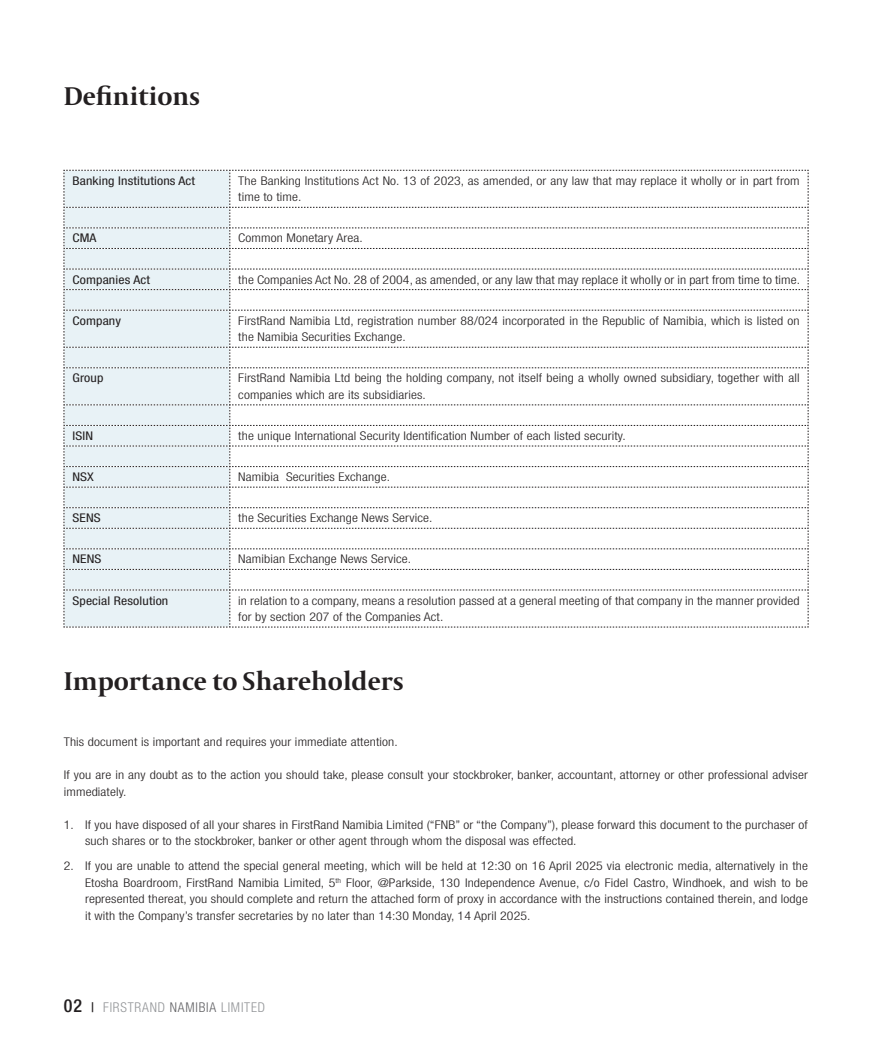
<style>
.page{position:relative;width:893px;height:1063px;background:#fff}
.page>*{position:absolute;margin:0;border:0;box-sizing:border-box;transform-origin:0 0}
.Main_heading_2024{font:700 27px "Capitolium 2";color:#231f20}
.t1{font:300 condensed 13.5px "Helvetica Neue LT Std";letter-spacing:.06em;color:#939598}
.Bodycopy_2024{font:300 condensed 12px/16.5px "Helvetica Neue LT Std";letter-spacing:.01em;color:#231f20;scale:1.15 1}
.Bodycopy_2024-2{font:condensed 12px "Helvetica Neue LT Std";letter-spacing:.01em;color:#231f20;scale:1.15 1}
.s1{font-weight:500;font-size:18px;color:#231f20}
.s2{font-weight:500;color:#231f20}
.s3{color:#636366}
</style>
<div class="page">
<svg style="left:64px;top:170px;width:745px;height:458px"></svg>
<p class="Main_heading_2024" style="left:64px;top:78px;width:138px">Definitions</p>
<p class="Bodycopy_2024-2" style="left:72px;top:174px;width:108px">Banking Institutions Act</p>
<p class="Bodycopy_2024" style="left:238px;top:172px;width:489px">The Banking Institutions Act No. 13 of 2023, as amended, or any law that may replace it wholly or in part from time to time.</p>
<p class="Bodycopy_2024-2" style="left:72px;top:231px;width:22px">CMA</p>
<p class="Bodycopy_2024" style="left:238px;top:230px;width:110px">Common Monetary Area.</p>
<p class="Bodycopy_2024-2" style="left:72px;top:272px;width:69px">Companies Act</p>
<p class="Bodycopy_2024" style="left:238px;top:271px;width:490px">the Companies Act No. 28 of 2004, as amended, or any law that may replace it wholly or in part from time to time.</p>
<p class="Bodycopy_2024-2" style="left:72px;top:314px;width:44px">Company</p>
<p class="Bodycopy_2024" style="left:238px;top:312px;width:490px">FirstRand Namibia Ltd, registration number 88/024 incorporated in the Republic of Namibia, which is listed on the Namibia Securities Exchange.</p>
<p class="Bodycopy_2024-2" style="left:72px;top:371px;width:28px">Group</p>
<p class="Bodycopy_2024" style="left:238px;top:370px;width:490px">FirstRand Namibia Ltd being the holding company, not itself being a wholly owned subsidiary, together with all companies which are its subsidiaries.</p>
<p class="Bodycopy_2024-2" style="left:72px;top:429px;width:19px">ISIN</p>
<p class="Bodycopy_2024" style="left:238px;top:427px;width:338px">the unique International Security Identification Number of each listed security.</p>
<p class="Bodycopy_2024-2" style="left:72px;top:470px;width:20px">NSX</p>
<p class="Bodycopy_2024" style="left:238px;top:469px;width:133px">Namibia Securities Exchange.</p>
<p class="Bodycopy_2024-2" style="left:72px;top:511px;width:26px">SENS</p>
<p class="Bodycopy_2024" style="left:238px;top:510px;width:170px">the Securities Exchange News Service.</p>
<p class="Bodycopy_2024-2" style="left:72px;top:552px;width:27px">NENS</p>
<p class="Bodycopy_2024" style="left:238px;top:551px;width:152px">Namibian Exchange News Service.</p>
<p class="Bodycopy_2024-2" style="left:72px;top:593px;width:85px">Special Resolution</p>
<p class="Bodycopy_2024" style="left:238px;top:592px;width:490px">in relation to a company, means a resolution passed at a general meeting of that company in the manner provided for by section 207 of the Companies Act.</p>
<p class="Main_heading_2024" style="left:64px;top:663px;width:341px">Importance to Shareholders</p>
<p class="Bodycopy_2024" style="left:64px;top:734px;width:292px">This document is important and requires your immediate attention.</p>
<p class="Bodycopy_2024" style="left:64px;top:767px;width:649px">If you are in any doubt as to the action you should take, please consult your stockbroker, banker, accountant, attorney or other professional adviser immediately.</p>
<p class="Bodycopy_2024" style="left:85px;top:816px;width:630px;text-indent:-21px">1. If you have disposed of all your shares in FirstRand Namibia Limited (“FNB” or “the Company”), please forward this document to the purchaser of such shares or to the stockbroker, banker or other agent through whom the disposal was effected.</p>
<p class="Bodycopy_2024" style="left:85px;top:858px;width:630px;text-align:justify;text-indent:-21px">2. If you are unable to attend the special general meeting, which will be held at 12:30 on 16 April 2025 via electronic media, alternatively in the Etosha Boardroom, FirstRand Namibia Limited, 5<sup>th</sup> Floor, @Parkside, 130 Independence Avenue, c/o Fidel Castro, Windhoek, and wish to be represented thereat, you should complete and return the attached form of proxy in accordance with the instructions contained therein, and lodge it with the Company’s transfer secretaries by no later than 14:30 Monday, 14 April 2025.</p>
<p class="t1" style="left:64px;top:1000px;width:203px"><span class="s1">02</span> <span class="s2">|</span> FIRSTRAND <span class="s3">NAMIBIA</span> LIMITED</p>
</div>
